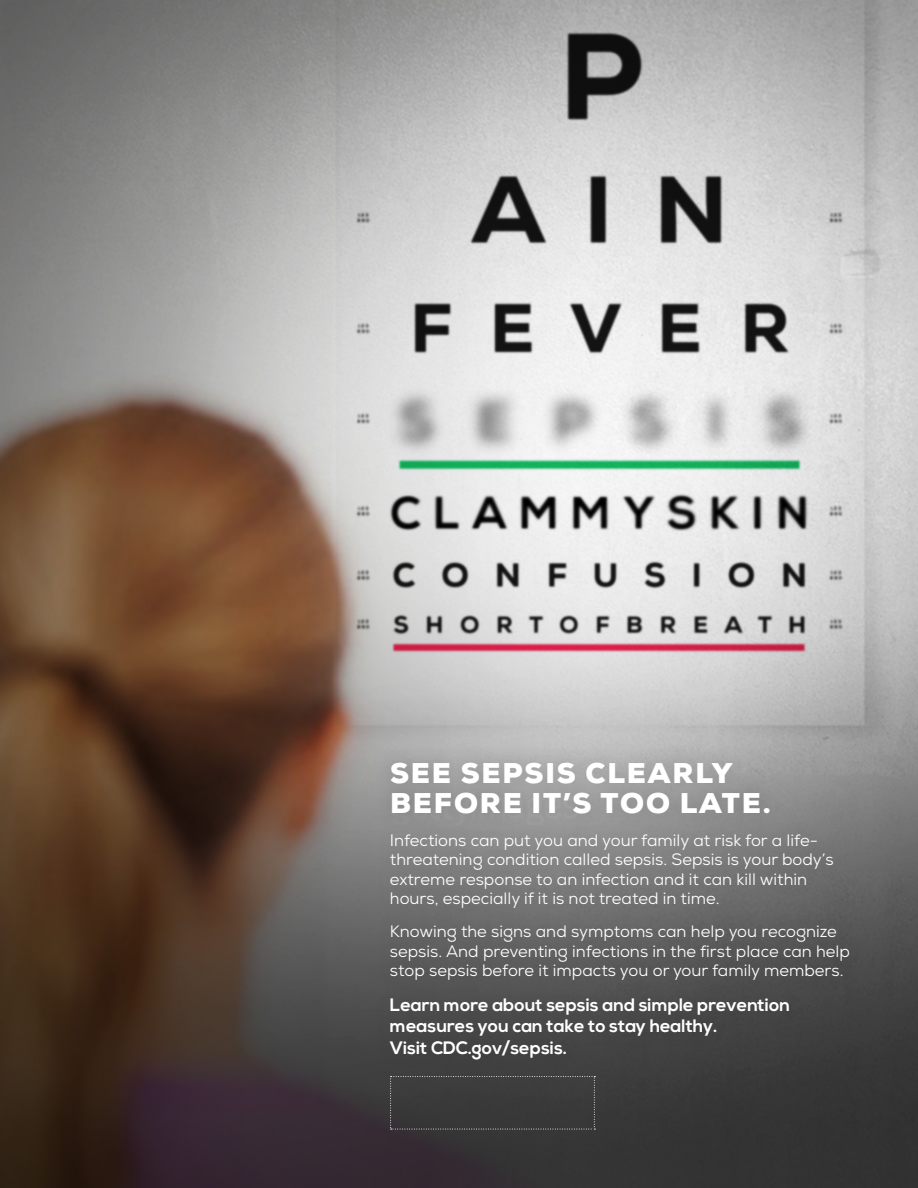
<style>
.page{position:relative;width:918px;height:1188px;background:#fff}
.page>*{position:absolute;margin:0;border:0;box-sizing:border-box;transform-origin:0 0}
.t1{font:900 28.5px/30px "Nexa";letter-spacing:.065em;color:#fff}
.t2{font:700 18px/21.3px "Nexa";color:#fff}
.t3{font:16.5px/19.5px "Nexa";color:#fff}
</style>
<div class="page">
<img style="left:0;top:0;width:918px;height:1188px">
<div style="left:372px;top:744px;width:494px;height:333px;background:#231f20;opacity:.2"></div>
<div style="left:390px;top:1076px;width:205px;height:54px;background:#3a3a3a"></div>
<p class="t1" style="left:390px;top:758px;width:382px">SEE SEPSIS CLEARLY<br>BEFORE IT’S TOO LATE.</p>
<p class="t3" style="left:390px;top:830px;width:445px">Infections can put you and your family at risk for a life&shy;threatening condition called sepsis. Sepsis is your body’s extreme response to an infection and it can kill within hours, especially if it is not treated in time.</p>
<p class="t3" style="left:390px;top:922px;width:462px">Knowing the signs and symptoms can help you recognize sepsis. And preventing infections in the first place can help stop sepsis before it impacts you or your family members.</p>
<p class="t2" style="left:390px;top:995px;width:402px">Learn more about sepsis and simple prevention measures you can take to stay healthy.<br>Visit CDC.gov/sepsis.</p>
</div>
